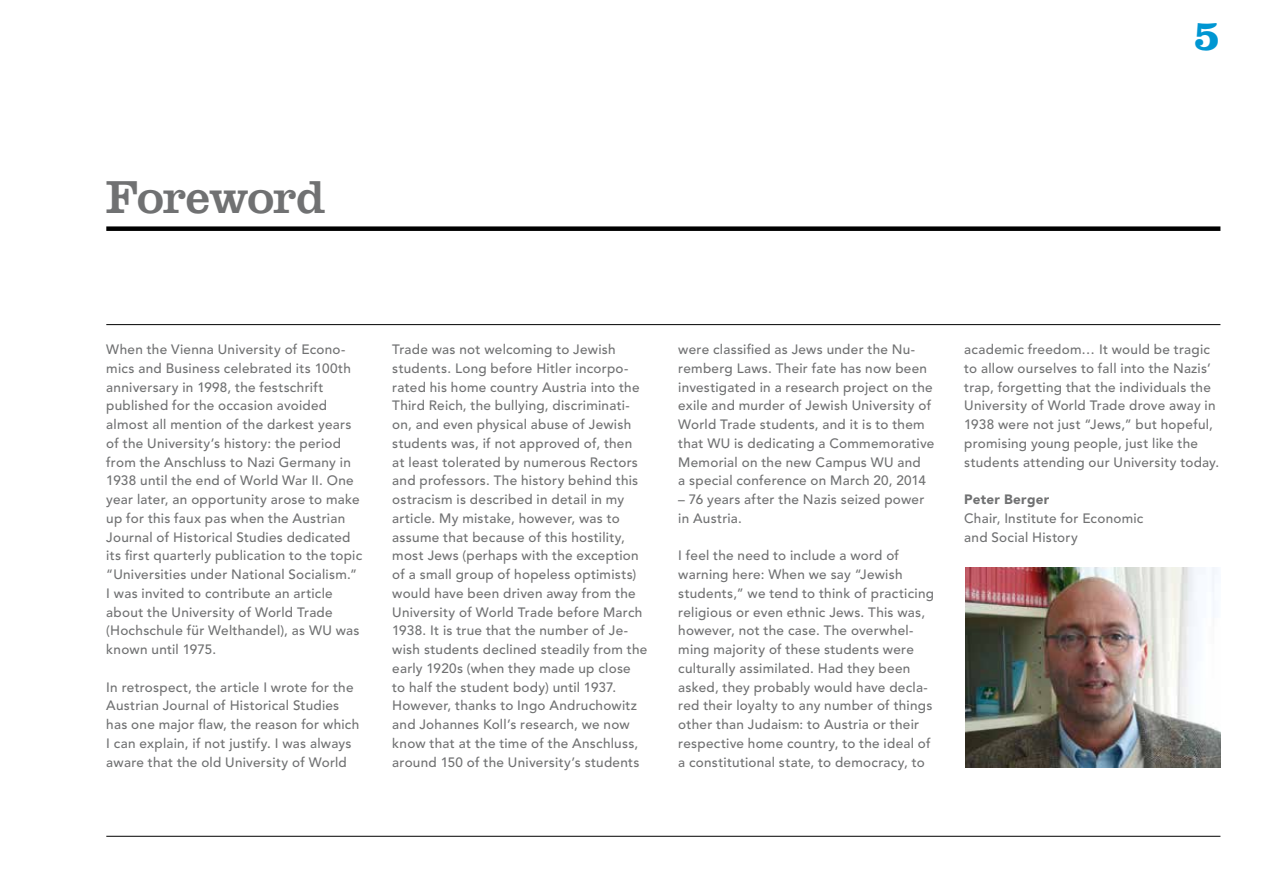
<style>
.page{position:relative;width:1263px;height:893px;background:#fff}
.page>*{position:absolute;margin:0;border:0;box-sizing:border-box;transform-origin:0 0}
.t1{font:48px "Clarendon LT Std";letter-spacing:-.025em;color:#707172}
.t2{font:700 43.5px "Clarendon LT Std";color:#0096d2}
.t3{font:500 13.5px/18.8px "Avenir LT Std";letter-spacing:.02em;color:#707172}
.t4{font:900 13.5px "Avenir LT Std";color:#707172}
</style>
<div class="page">
<div style="left:106px;top:226px;width:1114px;height:5px;background:#000"></div>
<hr style="left:106px;top:324px;width:1114px;height:1px;background:#000">
<hr style="left:106px;top:836px;width:1114px;height:1px;background:#000">
<img style="left:965px;top:568px;width:255px;height:199px">
<h2 class="t2" style="left:1194px;top:9px;width:28px">5</h2>
<h1 class="t1" style="left:106px;top:169px;width:221px">Foreword</h1>
<p class="t3" style="left:106px;top:340px;width:257px">When the Vienna University of Econo&shy;mics and Business celebrated its 100th anniversary in 1998, the festschrift published for the occasion avoided almost all mention of the darkest years of the University’s history: the period from the Anschluss to Nazi Germany in 1938 until the end of World War II. One year later, an opportunity arose to make up for this faux pas when the Austrian Journal of Historical Studies dedicated its first quarterly publication to the topic “Universities under National Socialism.” I was invited to contribute an article about the University of World Trade (Hochschule für Welthandel), as WU was known until 1975.</p>
<p class="t3" style="left:106px;top:678px;width:254px">In retrospect, the article I wrote for the Austrian Journal of Historical Studies has one major flaw, the reason for which I can explain, if not justify. I was always aware that the old University of World</p>
<p class="t3" style="left:392px;top:340px;width:257px">Trade was not welcoming to Jewish students. Long before Hitler incorpo&shy;rated his home country Austria into the Third Reich, the bullying, discriminati&shy;on, and even physical abuse of Jewish students was, if not approved of, then at least tolerated by numerous Rectors and professors. The history behind this ostracism is described in detail in my article. My mistake, however, was to assume that because of this hostility, most Jews (perhaps with the exception of a small group of hopeless optimists) would have been driven away from the University of World Trade before March 1938. It is true that the number of Je&shy;wish students declined steadily from the early 1920s (when they made up close<br>to half the student body) until 1937.<br>However, thanks to Ingo Andruchowitz and Johannes Koll’s research, we now know that at the time of the Anschluss, around 150 of the University’s students</p>
<p class="t3" style="left:678px;top:340px;width:258px">were classified as Jews under the Nu&shy;remberg Laws. Their fate has now been investigated in a research project on the exile and murder of Jewish University of World Trade students, and it is to them that WU is dedicating a Commemorative Memorial on the new Campus WU and<br>a special conference on March 20, 2014</p>
<p class="t3" style="left:678px;top:490px;width:248px">– 76 years after the Nazis seized power in Austria.</p>
<p class="t3" style="left:678px;top:547px;width:257px">I feel the need to include a word of warning here: When we say “Jewish students,” we tend to think of practicing religious or even ethnic Jews. This was, however, not the case. The overwhel&shy;ming majority of these students were culturally assimilated. Had they been asked, they probably would have decla&shy;red their loyalty to any number of things other than Judaism: to Austria or their respective home country, to the ideal of a constitutional state, to democracy, to</p>
<p class="t3" style="left:964px;top:340px;width:257px">academic freedom… It would be tragic to allow ourselves to fall into the Nazis’ trap, forgetting that the individuals the University of World Trade drove away in 1938 were not just “Jews,” but hopeful, promising young people, just like the students attending our University today.</p>
<p class="t4" style="left:964px;top:491px;width:87px">Peter Berger</p>
<p class="t3" style="left:964px;top:509px;width:181px">Chair, Institute for Economic and Social History</p>
</div>
